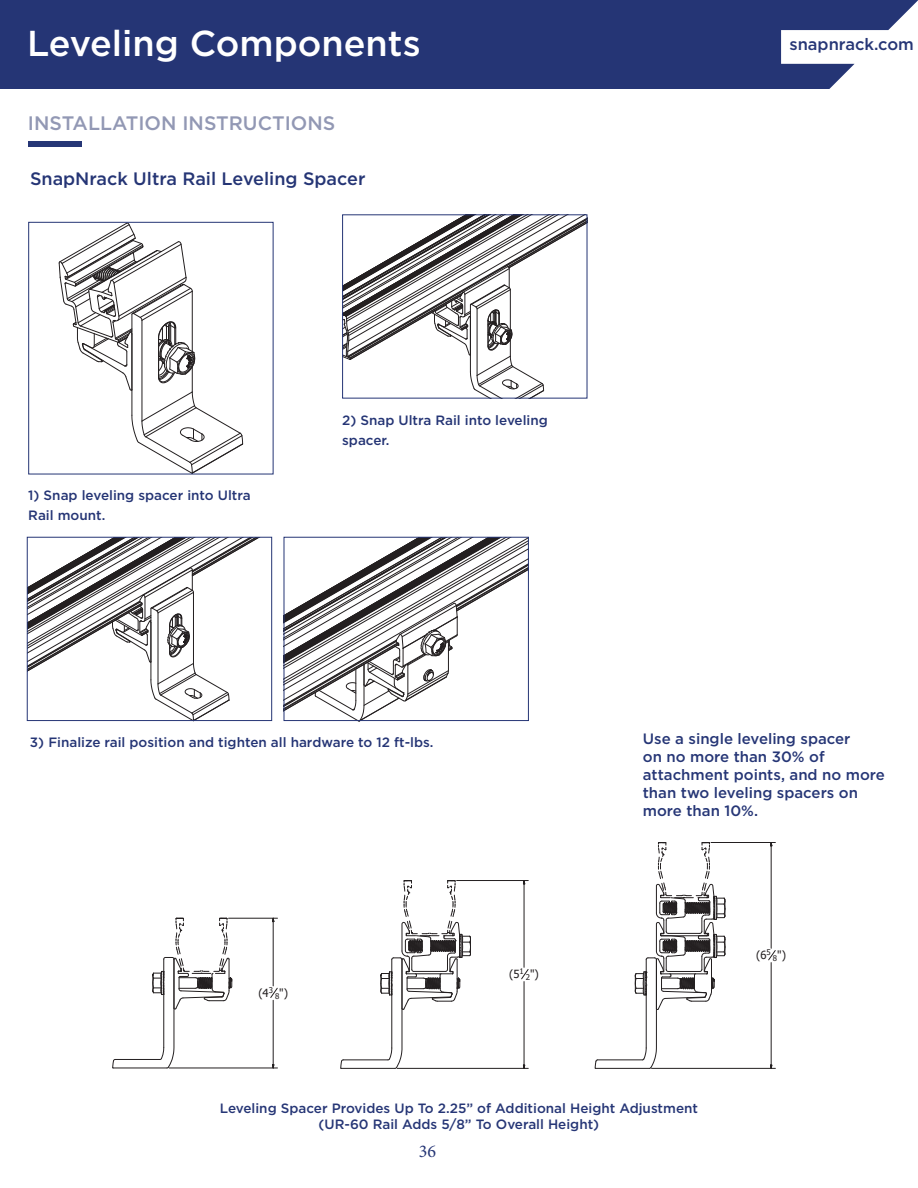
<style>
.page{position:relative;width:918px;height:1188px;background:#fff}
.page>*{position:absolute;margin:0;border:0;box-sizing:border-box;transform-origin:0 0}
.t1{font:500 36px "Gotham";color:#fff}
.t2{font:500 19.5px "Gotham";color:#9298b4}
.t3{font:500 18px "Gotham";color:#253575}
.t4{font:18px "Minion Pro";color:#263676}
.t5{font:500 16.5px "Gotham";color:#263676}
.t6{font:500 15px/18px "Gotham";color:#263676}
.t7{font:500 13.5px/19.5px "Gotham";color:#253575}
.t8{font:500 13.5px/16.2px "Gotham";color:#263676;text-align:center}
.t9{font:11.25px "Tahoma";color:#231f20}
</style>
<div class="page">
<div style="left:0;top:0;width:918px;height:107px;background:#253575"></div>
<svg style="left:781px;top:0;width:137px;height:90px"></svg>
<div style="left:0;top:90px;width:918px;height:18px;background:#fff"></div>
<div style="left:28px;top:142px;width:54px;height:5px;background:#263676"></div>
<svg style="left:59px;top:224px;width:184px;height:248px"></svg>
<div style="left:28px;top:222px;width:245px;height:252px;border:1px solid #253575"></div>
<svg style="left:344px;top:216px;width:241px;height:181px"></svg>
<div style="left:342px;top:214px;width:245px;height:185px;border:1px solid #253575"></div>
<svg style="left:29px;top:539px;width:228px;height:180px"></svg>
<div style="left:27px;top:537px;width:245px;height:184px;border:1px solid #253575"></div>
<hr style="left:113px;top:1068px;width:54px;height:1px;background:#231f20">
<hr style="left:115px;top:1059px;width:45px;height:1px;background:#231f20">
<svg style="left:112px;top:1059px;width:3px;height:9px"></svg>
<svg style="left:152px;top:918px;width:80px;height:150px"></svg>
<hr style="left:341px;top:1068px;width:54px;height:1px;background:#231f20">
<hr style="left:343px;top:1060px;width:45px;height:1px;background:#231f20">
<svg style="left:340px;top:1060px;width:4px;height:9px"></svg>
<svg style="left:380px;top:880px;width:91px;height:189px"></svg>
<hr style="left:596px;top:1068px;width:53px;height:1px;background:#231f20">
<hr style="left:598px;top:1060px;width:44px;height:1px;background:#231f20">
<svg style="left:595px;top:1059px;width:3px;height:10px"></svg>
<svg style="left:635px;top:842px;width:91px;height:227px"></svg>
<svg style="left:270px;top:987px;width:8px;height:11px"></svg>
<hr style="left:273px;top:1000px;width:1px;height:65px;background:#231f20">
<hr style="left:273px;top:922px;width:1px;height:64px;background:#231f20">
<hr style="left:229px;top:918px;width:48px;height:1px;background:#231f20">
<hr style="left:169px;top:1068px;width:108px;height:1px;background:#231f20">
<svg style="left:521px;top:969px;width:8px;height:11px"></svg>
<hr style="left:524px;top:982px;width:1px;height:83px;background:#231f20">
<hr style="left:524px;top:884px;width:1px;height:83px;background:#231f20">
<hr style="left:457px;top:880px;width:71px;height:1px;background:#231f20">
<hr style="left:397px;top:1068px;width:131px;height:1px;background:#231f20">
<svg style="left:768px;top:950px;width:8px;height:11px"></svg>
<hr style="left:771px;top:963px;width:1px;height:102px;background:#231f20">
<hr style="left:771px;top:846px;width:1px;height:102px;background:#231f20">
<hr style="left:711px;top:842px;width:64px;height:1px;background:#231f20">
<hr style="left:652px;top:1068px;width:123px;height:1px;background:#231f20">
<svg style="left:284px;top:539px;width:244px;height:183px"></svg>
<div style="left:284px;top:537px;width:245px;height:184px;border:1px solid #253575"></div>
<h1 class="t1" style="left:27px;top:20px;width:395px">Leveling Components</h1>
<h2 class="t2" style="left:28px;top:110px;width:309px">INSTALLATION INSTRUCTIONS</h2>
<h3 class="t3" style="left:30px;top:166px;width:337px">SnapNrack Ultra Rail Leveling Spacer</h3>
<p class="t7" style="left:28px;top:486px;width:224px">1) Snap leveling spacer into Ultra<br>Rail mount.</p>
<p class="t7" style="left:342px;top:411px;width:207px">2) Snap Ultra Rail into leveling spacer.</p>
<p class="t7" style="left:30px;top:732px;width:405px">3) Finalize rail position and tighten all hardware to 12 ft-lbs.</p>
<p class="t9" style="left:258px;top:985px;width:31px">(4<sup>3</sup> <sub>8</sub>")</p>
<p class="t9" style="left:509px;top:967px;width:31px">(5<sup>1</sup> <sub>2</sub>")</p>
<p class="t5" style="left:789px;top:34px;width:126px">snapnrack.com</p>
<p class="t6" style="left:643px;top:730px;width:244px">Use a single leveling spacer<br>on no more than 30% of attachment points, and no more than two leveling spacers on more than 10%.</p>
<p class="t9" style="left:756px;top:948px;width:31px">(6<sup>5</sup> <sub>8</sub>")</p>
<p class="t8" style="left:220px;top:1100px;width:480px">Leveling Spacer Provides Up To 2.25” of Additional Height Adjustment (UR-60 Rail Adds 5/8” To Overall Height)</p>
<h3 class="t4" style="left:419px;top:1139px;width:19px">36</h3>
</div>
